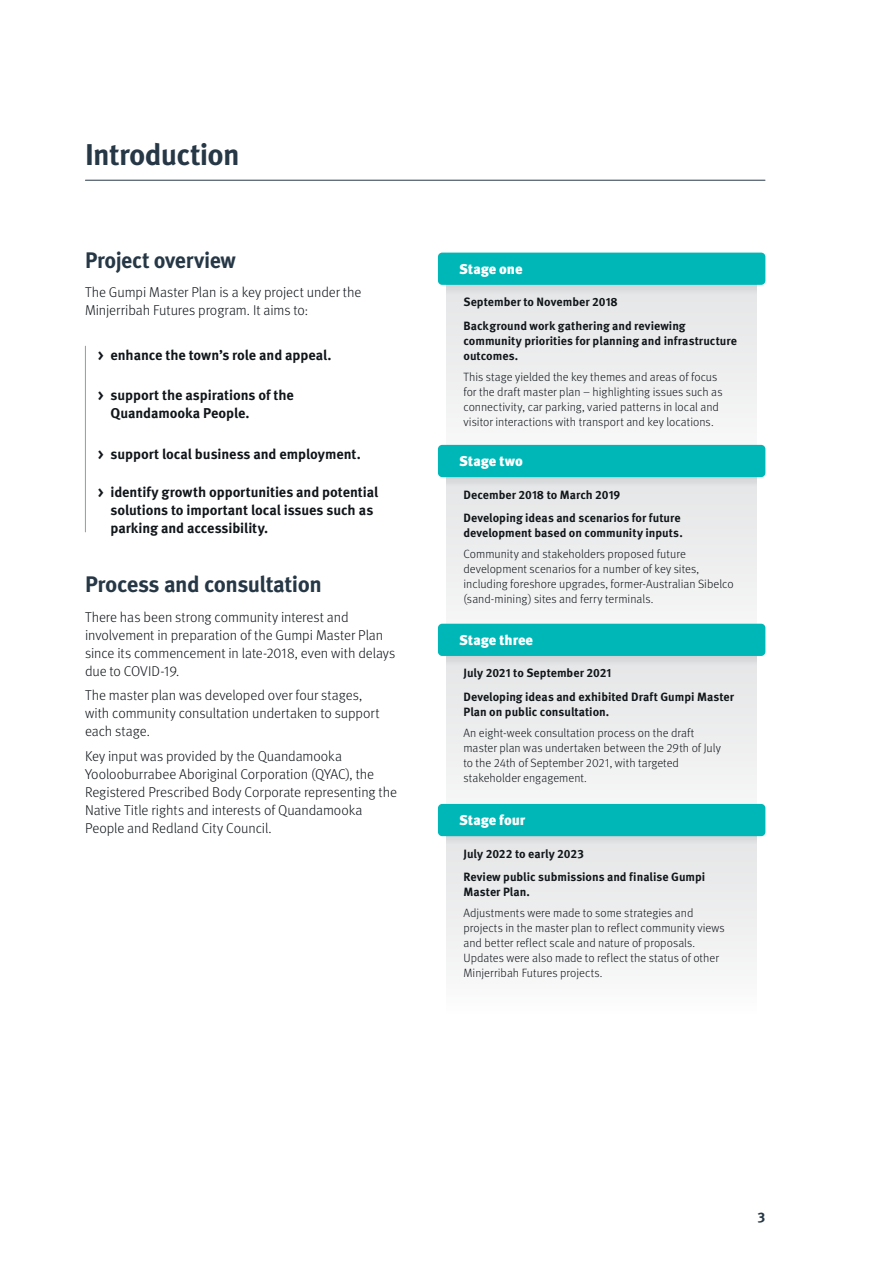
<style>
.page{position:relative;width:893px;height:1263px;background:#fff}
.page>*{position:absolute;margin:0;border:0;box-sizing:border-box;transform-origin:0 0}
.t1{font:700 30px "Meta Pro";letter-spacing:-.025em;color:#263746}
.t2{font:700 22.5px "Meta Pro";letter-spacing:-.02em;color:#263746}
.t3{font:700 22.5px "Meta Pro";letter-spacing:-.02em;color:#263746;scale:.96 1}
.t4{font:300 14.25px/18px "Meta Pro";letter-spacing:-.005em;color:#11161a}
.t5{font:700 14.25px/18px "Meta Pro";letter-spacing:-.005em;color:#11161a}
.t6{font:900 14.25px "Meta Pro";letter-spacing:-.01em;color:#fff}
.t7{font:700 14.25px "Meta Pro";color:#263746}
.t8{font:300 12px/15px "Meta Pro";color:#11161a}
.t9{font:700 12px/23.2px "Meta Pro";color:#11161a}
</style>
<div class="page">
<hr style="left:85px;top:180px;width:680px;height:1px;background:#263746">
<div style="left:446px;top:259px;width:311px;height:213px;background:#ededee"></div>
<div style="left:446px;top:451px;width:311px;height:213px;background:#ecedee"></div>
<div style="left:446px;top:630px;width:311px;height:213px;background:#ecedee"></div>
<div style="left:446px;top:836px;width:311px;height:129px;background:#eceded"></div>
<div style="left:438px;top:253px;width:327px;height:32px;background:#00b7b7;border-radius:4px"></div>
<div style="left:438px;top:445px;width:327px;height:32px;background:#00b7b7;border-radius:4px"></div>
<div style="left:438px;top:624px;width:327px;height:32px;background:#00b7b7;border-radius:4px"></div>
<div style="left:438px;top:804px;width:327px;height:32px;background:#00b7b7;border-radius:4px"></div>
<hr style="left:85px;top:346px;width:1px;height:186px;background:#939ba2">
<h1 class="t1" style="left:85px;top:132px;width:156px">Introduction</h1>
<h2 class="t3" style="left:85px;top:243px;width:159px">Project overview</h2>
<p class="t4" style="left:85px;top:283px;width:278px">The Gumpi Master Plan is a key project under the<br>Minjerribah Futures program. It aims to:</p>
<p class="t5" style="left:98px;top:345px;width:235px">&gt; enhance the town’s role and appeal.</p>
<p class="t5" style="left:111px;top:386px;width:185px;text-indent:-13px">&gt; support the aspirations of the<br>Quandamooka People.</p>
<p class="t5" style="left:98px;top:444px;width:265px">&gt; support local business and employment.</p>
<p class="t5" style="left:111px;top:482px;width:269px;text-indent:-13px">&gt; identify growth opportunities and potential solutions to important local issues such as parking and accessibility.</p>
<h2 class="t2" style="left:85px;top:567px;width:238px">Process and consultation</h2>
<p class="t4" style="left:85px;top:607px;width:312px">There has been strong community interest and involvement in preparation of the Gumpi Master Plan since its commencement in late-2018, even with delays due to COVID-19.</p>
<p class="t4" style="left:85px;top:686px;width:296px">The master plan was developed over four stages, with community consultation undertaken to support each stage.</p>
<p class="t4" style="left:85px;top:746px;width:313px">Key input was provided by the Quandamooka Yoolooburrabee Aboriginal Corporation (QYAC), the Registered Prescribed Body Corporate representing the Native Title rights and interests of Quandamooka People and Redland City Council.</p>
<p class="t6" style="left:459px;top:258px;width:65px">Stage one</p>
<p class="t9" style="left:463px;top:290px;width:224px">September to November 2018<br>Background work gathering and reviewing</p>
<p class="t9" style="left:463px;top:332px;width:275px;line-height:15px">community priorities for planning and infrastructure outcomes.</p>
<p class="t8" style="left:463px;top:368px;width:261px">This stage yielded the key themes and areas of focus for the draft master plan – highlighting issues such as connectivity, car parking, varied patterns in local and visitor interactions with transport and key locations.</p>
<p class="t6" style="left:459px;top:450px;width:65px">Stage two</p>
<p class="t9" style="left:463px;top:482px;width:219px">December 2018 to March 2019<br>Developing ideas and scenarios for future</p>
<p class="t9" style="left:463px;top:520px;width:221px">development based on community inputs.</p>
<p class="t8" style="left:463px;top:546px;width:272px">Community and stakeholders proposed future development scenarios for a number of key sites, including foreshore upgrades, former-Australian Sibelco (sand-mining) sites and ferry terminals.</p>
<p class="t6" style="left:459px;top:629px;width:75px">Stage three</p>
<p class="t9" style="left:463px;top:661px;width:272px">July 2021 to September 2021<br>Developing ideas and exhibited Draft Gumpi Master</p>
<p class="t9" style="left:463px;top:699px;width:147px">Plan on public consultation.</p>
<p class="t8" style="left:463px;top:724px;width:259px">An eight-week consultation process on the draft master plan was undertaken between the 29th of July to the 24th of September 2021, with targeted stakeholder engagement.</p>
<p class="t6" style="left:459px;top:809px;width:68px">Stage four</p>
<p class="t9" style="left:463px;top:841px;width:243px">July 2022 to early 2023<br>Review public submissions and finalise Gumpi</p>
<p class="t9" style="left:463px;top:879px;width:68px">Master Plan.</p>
<p class="t8" style="left:463px;top:905px;width:263px">Adjustments were made to some strategies and projects in the master plan to reflect community views and better reflect scale and nature of proposals.<br>Updates were also made to reflect the status of other Minjerribah Futures projects.</p>
<p class="t7" style="left:758px;top:1204px;width:9px">3</p>
</div>
